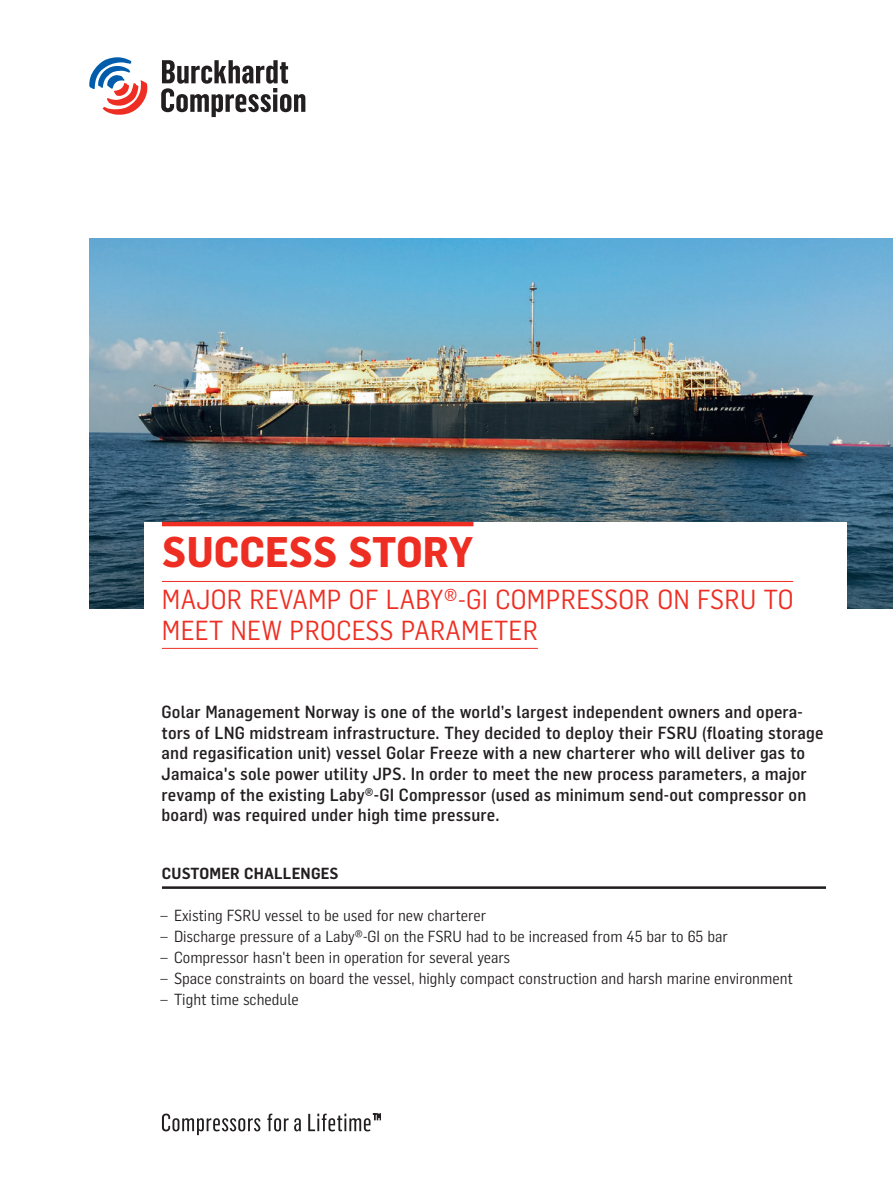
<style>
.page{position:relative;width:893px;height:1191px;background:#fff}
.page>*{position:absolute;margin:0;border:0;box-sizing:border-box;transform-origin:0 0}
.t1{font:700 42px "Flama Semicondensed";letter-spacing:-.005em;color:#ee2e22}
.t2{font:27px/30px "Flama Semicondensed";letter-spacing:.01em;color:#ee2e22}
.t3{font:500 17.25px/20.7px "Flama Semicondensed";letter-spacing:.01em;color:#231f20}
.t4{font:15.75px "Flama Semicondensed";color:#231f20}
.t5{font:600 15.75px "Flama Semicondensed";letter-spacing:.01em;color:#231f20}
</style>
<div class="page">
<svg style="left:89px;top:57px;width:58px;height:58px"></svg>
<svg style="left:161px;top:60px;width:144px;height:57px"></svg>
<img style="left:89px;top:238px;width:804px;height:370px">
<div style="left:145px;top:522px;width:702px;height:154px;background:#fff"></div>
<hr style="left:162px;top:522px;width:311px;height:4px;background:#ee2e22">
<hr style="left:162px;top:581px;width:631px;height:1px;background:#ee2e22">
<hr style="left:162px;top:648px;width:376px;height:1px;background:#ee2e22">
<svg style="left:162px;top:1113px;width:219px;height:22px"></svg>
<hr style="left:162px;top:886px;width:664px;height:3px;background:#231f20">
<h1 class="t1" style="left:162px;top:524px;width:313px">SUCCESS STORY</h1>
<h2 class="t2" style="left:162px;top:584px;width:633px">MAJOR REVAMP OF LABY®-GI COMPRESSOR ON FSRU TO<br>MEET NEW PROCESS PARAMETER</h2>
<p class="t3" style="left:162px;top:700px;width:663px">Golar Management Norway is one of the world’s largest independent owners and opera&shy;tors of LNG midstream infrastructure. They decided to deploy their FSRU (floating storage and regasification unit) vessel Golar Freeze with a new charterer who will deliver gas to Jamaica's sole power utility JPS. In order to meet the new process parameters, a major revamp of the existing Laby®-GI Compressor (used as minimum send-out compressor on board) was required under high time pressure.</p>
<p class="t5" style="left:162px;top:863px;width:178px">CUSTOMER CHALLENGES</p>
<p class="t4" style="left:161px;top:905px;width:327px">– Existing FSRU vessel to be used for new charterer</p>
<p class="t4" style="left:161px;top:926px;width:569px">– Discharge pressure of a Laby®-GI on the FSRU had to be increased from 45 bar to 65 bar</p>
<p class="t4" style="left:161px;top:947px;width:351px">– Compressor hasn't been in operation for several years</p>
<p class="t4" style="left:161px;top:968px;width:634px">– Space constraints on board the vessel, highly compact construction and harsh marine environment</p>
<p class="t4" style="left:161px;top:989px;width:140px">– Tight time schedule</p>
</div>
